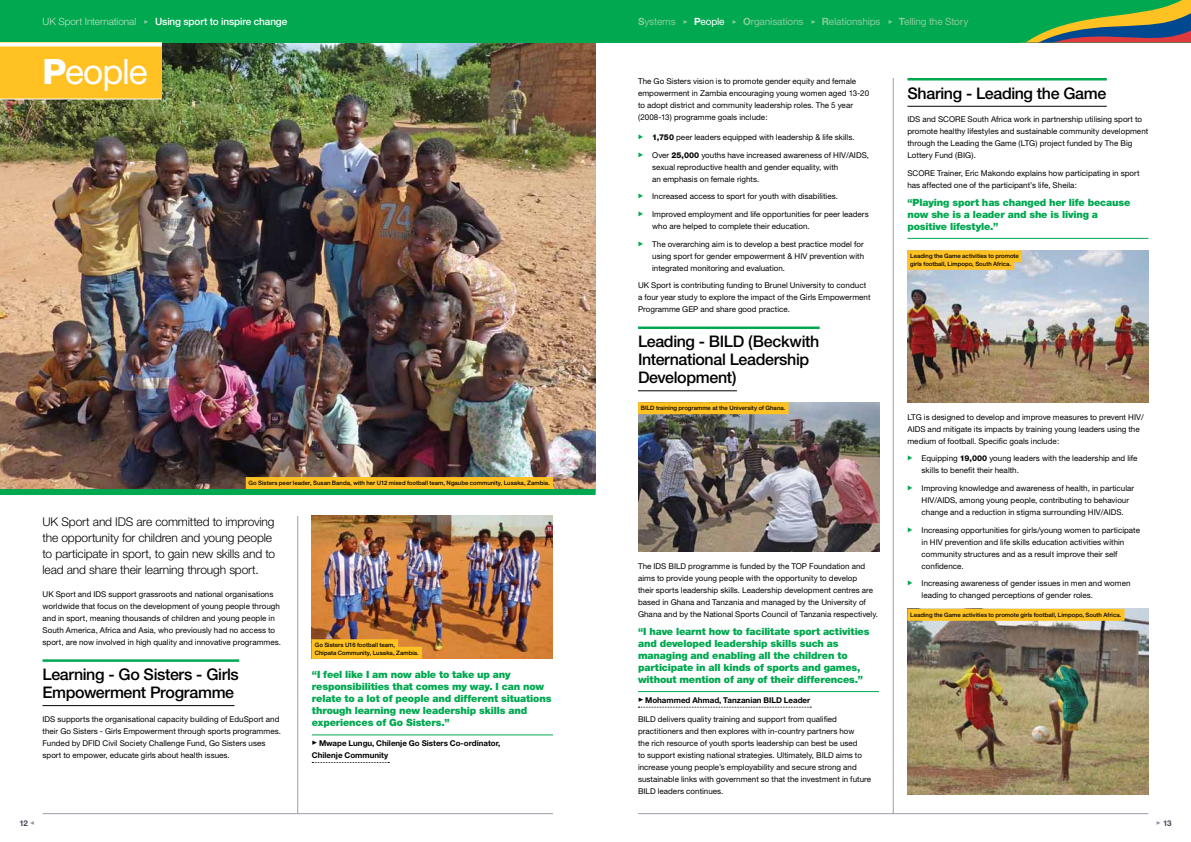
<style>
.page{position:relative;width:1191px;height:842px;background:#fff}
.page>*{position:absolute;margin:0;border:0;box-sizing:border-box;transform-origin:0 0}
.t1{font:35px "Helvetica Neue";letter-spacing:-.03em;color:#fff}
.t2{font:500 16px/18px "Helvetica Neue";letter-spacing:-.02em;color:#000}
.t3{font:300 12px/16px "Helvetica Neue";letter-spacing:-.01em;color:#000}
.t4{font:900 10px/12px "Helvetica Neue";letter-spacing:-.015em;color:#00a850}
.t5{font:10px "Helvetica Neue";letter-spacing:-.015em;color:#89cc9c}
.t6{font:500 10px "Helvetica Neue";letter-spacing:-.015em;color:#fff}
.t7{font:8px/12px "Helvetica Neue";letter-spacing:.005em;color:#000}
.t8{font:700 8px/12px "Helvetica Neue";letter-spacing:-.005em;color:#000}
.t9{font:700 8px "Helvetica Neue";color:#494758}
.t10{font:500 6px/7.5px "Helvetica Neue";letter-spacing:.005em;color:#000}
.s1{font-weight:300;color:#c3e3ca}
.s2{font-family:"Minion Pro";font-weight:400;font-size:8px;color:#89cc9c}
.s3{font-weight:700}
.s4{font-family:"Minion Pro";font-size:8px}
.s5{font-weight:700;color:#fff}
.s6{color:#fff}
.s7{font-weight:800}
.s8{font-family:"Minion Pro";font-weight:400;font-size:9px}
.s9{font-family:"Minion Pro";font-weight:400;color:#fff}
.s10{font-family:"Minion Pro";font-weight:400;color:#9595a5}
</style>
<div class="page">
<img style="left:0;top:43px;width:595px;height:446px">
<hr style="left:297px;top:516px;width:1px;height:298px;background:#9e9ead">
<hr style="left:893px;top:78px;width:1px;height:736px;background:#9e9ead">
<hr style="left:43px;top:813px;width:510px;height:1px;background:#9e9ead">
<hr style="left:638px;top:813px;width:510px;height:1px;background:#9e9ead">
<div style="left:0;top:0;width:1191px;height:43px;background:#00a850"></div>
<svg style="left:1019px;top:0;width:172px;height:43px"></svg>
<hr style="left:43px;top:659px;width:196px;height:3px;background:#00a850">
<hr style="left:43px;top:705px;width:191px;height:1px;background:#000">
<hr style="left:638px;top:326px;width:181px;height:3px;background:#00a850">
<hr style="left:638px;top:391px;width:99px;height:1px;background:#000">
<hr style="left:638px;top:691px;width:241px;height:1px;background:#00a850">
<svg style="left:638px;top:707px;width:173px;height:1px"></svg>
<img style="left:312px;top:516px;width:241px;height:143px">
<hr style="left:907px;top:78px;width:199px;height:2px;background:#00a850">
<hr style="left:907px;top:106px;width:199px;height:1px;background:#000">
<hr style="left:907px;top:238px;width:241px;height:1px;background:#00a850">
<img style="left:907px;top:609px;width:241px;height:185px">
<hr style="left:312px;top:735px;width:241px;height:1px;background:#00a850">
<svg style="left:312px;top:762px;width:77px;height:1px"></svg>
<img style="left:638px;top:402px;width:241px;height:149px">
<img style="left:907px;top:250px;width:241px;height:152px">
<div style="left:312px;top:639px;width:86px;height:12px;background:#ffc222"></div>
<div style="left:312px;top:647px;width:110px;height:12px;background:#ffc222"></div>
<div style="left:907px;top:250px;width:115px;height:12px;background:#ffc222"></div>
<div style="left:907px;top:258px;width:107px;height:12px;background:#ffc222"></div>
<div style="left:246px;top:477px;width:307px;height:12px;background:#ffc222"></div>
<div style="left:638px;top:402px;width:150px;height:12px;background:#ffc222"></div>
<div style="left:907px;top:609px;width:217px;height:12px;background:#ffc222"></div>
<div style="left:0;top:489px;width:595px;height:6px;background:#00a850"></div>
<div style="left:0;top:43px;width:162px;height:56px;background:#ffc222"></div>
<svg style="left:0;top:43px;width:162px;height:4px"></svg>
<hr style="left:0;top:99px;width:162px;height:1px;background:#fff">
<p class="t6" style="left:43px;top:16px;width:246px"><span class="s1">UK Sport International</span> <span class="s2">▶</span> Using sport to inspire change</p>
<p class="t5" style="left:638px;top:16px;width:332px"><span class="s3">S</span>ystems <span class="s4">▶</span> <span class="s5">P</span><span class="s6">eople</span> <span class="s4">▶</span> <span class="s3">O</span>rganisations <span class="s4">▶</span> <span class="s3">R</span>elationships <span class="s4">▶</span> <span class="s3">T</span>elling the Story</p>
<h1 class="t1" style="left:43px;top:51px;width:106px"><span class="s7">P</span>eople</h1>
<p class="t10" style="left:249px;top:479px;width:303px">Go Sisters peer leader, Susan Banda, with her U12 mixed football team, Ngaube community, Lusaka, Zambia.</p>
<h3 class="t3" style="left:43px;top:513px;width:234px">UK Sport and IDS are committed to improving the opportunity for children and young people to participate in sport, to gain new skills and to lead and share their learning through sport.</h3>
<p class="t7" style="left:43px;top:588px;width:240px">UK Sport and IDS support grassroots and national organisations worldwide that focus on the development of young people through and in sport, meaning thousands of children and young people in South America, Africa and Asia, who previously had no access to sport, are now involved in high quality and innovative programmes.</p>
<h2 class="t2" style="left:43px;top:665px;width:198px">Learning - Go Sisters - Girls<br>Empowerment Programme</h2>
<p class="t7" style="left:43px;top:713px;width:240px">IDS supports the organisational capacity building of EduSport and their Go Sisters - Girls Empowerment through sports programmes.<br>Funded by DFID Civil Society Challenge Fund, Go Sisters uses sport to empower, educate girls about health issues.</p>
<p class="t10" style="left:315px;top:641px;width:106px">Go Sisters U16 football team,<br>Chipata Community, Lusaka, Zambia.</p>
<p class="t4" style="left:312px;top:668px;width:241px">“I feel like I am now able to take up any responsibilities that comes my way. I can now relate to a lot of people and different situations through learning new leadership skills and experiences of Go Sisters.”</p>
<p class="t8" style="left:312px;top:737px;width:190px"><span class="s8">▶</span> Mwape Lungu, Chilenje Go Sisters Co-ordinator,<br>Chilenje Community</p>
<p class="t7" style="left:638px;top:75px;width:233px">The Go Sisters vision is to promote gender equity and female empowerment in Zambia encouraging young women aged 13-20 to adopt district and community leadership roles. The 5 year (2008-13) programme goals include:</p>
<p class="t7" style="left:652px;top:131px;width:204px"><span class="s7">1,750</span> peer leaders equipped with leadership &amp; life skills.</p>
<p class="t7" style="left:652px;top:149px;width:218px">Over <span class="s7">25,000</span> youths have increased awareness of HIV/AIDS, sexual reproductive health and gender equality, with<br>an emphasis on female rights.</p>
<p class="t7" style="left:652px;top:190px;width:187px">Increased access to sport for youth with disabilities.</p>
<p class="t7" style="left:652px;top:208px;width:218px">Improved employment and life opportunities for peer leaders who are helped to complete their education.</p>
<p class="t7" style="left:652px;top:238px;width:213px;text-align:justify">The overarching aim is to develop a best practice model for using sport for gender empowerment &amp; HIV prevention with integrated monitoring and evaluation.</p>
<p class="t7" style="left:638px;top:279px;width:234px">UK Sport is contributing funding to Brunel University to conduct a four year study to explore the impact of the Girls Empowerment<br>Programme GEP and share good practice.</p>
<h2 class="t2" style="left:638px;top:333px;width:183px">Leading - BILD (Beckwith<br>International Leadership<br>Development)</h2>
<p class="t10" style="left:641px;top:404px;width:146px">BILD training programme at the University of Ghana.</p>
<p class="t7" style="left:638px;top:560px;width:242px">The IDS BILD programme is funded by the TOP Foundation and aims to provide young people with the opportunity to develop<br>their sports leadership skills. Leadership development centres are based in Ghana and Tanzania and managed by the University of Ghana and by the National Sports Council of Tanzania respectively.</p>
<p class="t4" style="left:638px;top:625px;width:233px">“I have learnt how to facilitate sport activities and developed leadership skills such as managing and enabling all the children to participate in all kinds of sports and games, without mention of any of their differences.”</p>
<p class="t8" style="left:638px;top:694px;width:174px"><span class="s8">▶</span> Mohammed Ahmad, Tanzanian BILD Leader</p>
<p class="t7" style="left:638px;top:713px;width:235px">BILD delivers quality training and support from qualified practitioners and then explores with in-country partners how<br>the rich resource of youth sports leadership can best be used<br>to support existing national strategies. Ultimately, BILD aims to increase young people’s employability and secure strong and sustainable links with government so that the investment in future BILD leaders continues.</p>
<h2 class="t2" style="left:907px;top:84px;width:200px">Sharing - Leading the Game</h2>
<p class="t7" style="left:907px;top:113px;width:242px">IDS and SCORE South Africa work in partnership utilising sport to promote healthy lifestyles and sustainable community development through the Leading the Game (LTG) project funded by The Big Lottery Fund (BIG).</p>
<p class="t7" style="left:907px;top:167px;width:234px">SCORE Trainer, Eric Makondo explains how participating in sport has affected one of the participant’s life, Sheila:</p>
<p class="t4" style="left:907px;top:196px;width:224px">“Playing sport has changed her life because now she is a leader and she is living a positive lifestyle.”</p>
<p class="t10" style="left:910px;top:252px;width:110px">Leading the Game activities to promote girls football, Limpopo, South Africa.</p>
<p class="t7" style="left:907px;top:411px;width:238px">LTG is designed to develop and improve measures to prevent HIV/<br>AIDS and mitigate its impacts by training young leaders using the medium of football. Specific goals include:</p>
<p class="t7" style="left:921px;top:452px;width:217px">Equipping <span class="s7">19,000</span> young leaders with the leadership and life skills to benefit their health.</p>
<p class="t7" style="left:921px;top:482px;width:214px">Improving knowledge and awareness of health, in particular<br>HIV/AIDS, among young people, contributing to behaviour change and a reduction in stigma surrounding HIV/AIDS.</p>
<p class="t7" style="left:921px;top:524px;width:220px">Increasing opportunities for girls/young women to participate in HIV prevention and life skills education activities within community structures and as a result improve their self confidence.</p>
<p class="t7" style="left:921px;top:577px;width:210px">Increasing awareness of gender issues in men and women leading to changed perceptions of gender roles.</p>
<p class="t10" style="left:910px;top:611px;width:213px">Leading the Game activities to promote girls football, Limpopo, South Africa.</p>
<p class="t9" style="left:13px;top:818px;width:24px"><span class="s9">▶</span> 12 <span class="s10">◀</span></p>
<p class="t9" style="left:1156px;top:818px;width:17px"><span class="s10">▶</span> 13</p>
</div>
